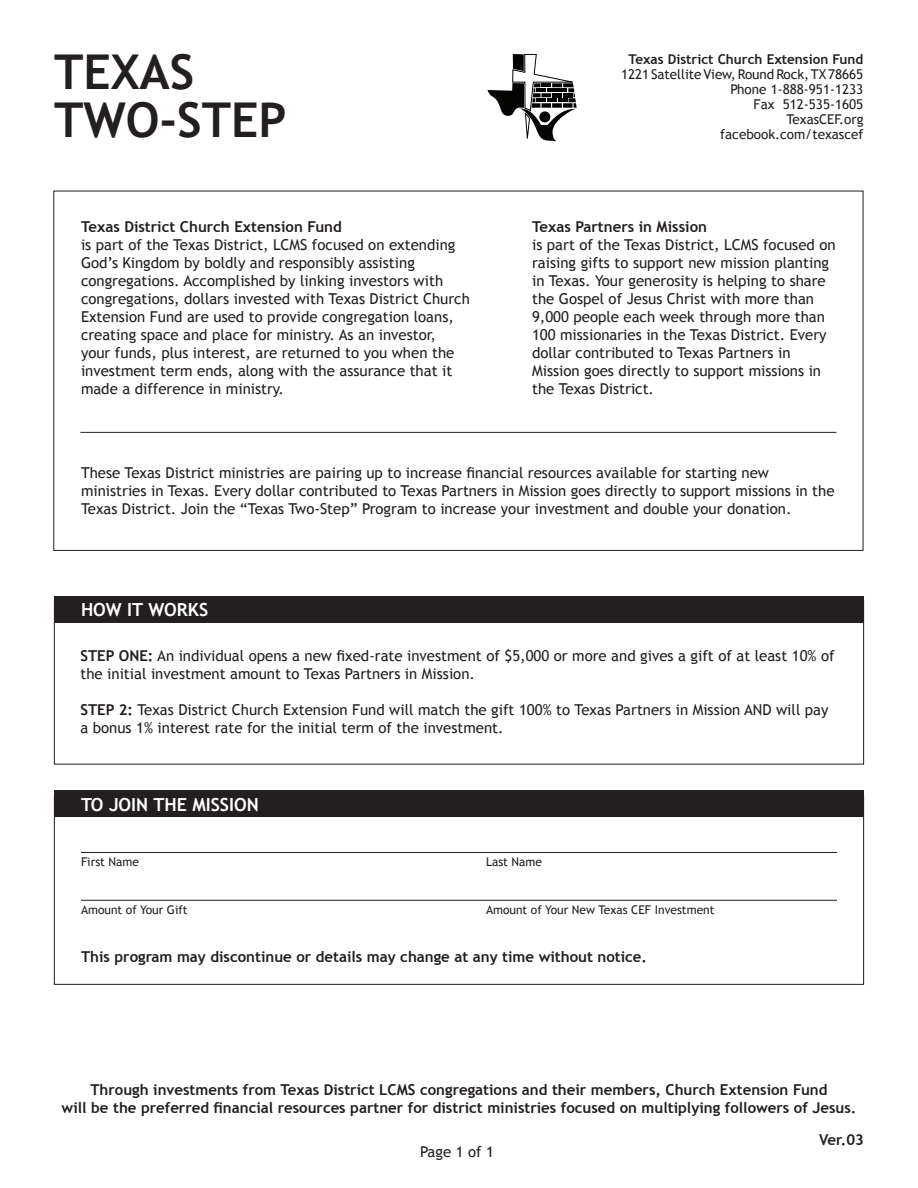
<style>
.page{position:relative;width:918px;height:1188px;background:#fff}
.page>*{position:absolute;margin:0;border:0;box-sizing:border-box;transform-origin:0 0}
.t1{font:700 48px "Trebuchet MS";color:#231f20}
.t2{font:700 18px "Trebuchet MS";color:#fff}
.t3{font:15px/18px "Trebuchet MS";color:#231f20}
.t4{font:700 15px "Trebuchet MS";color:#231f20}
.t5{font:13.5px "Trebuchet MS";color:#231f20}
.t6{font:700 13.5px "Trebuchet MS";color:#231f20}
.t7{font:12px "Trebuchet MS";color:#231f20}
.s1{font-weight:700}
</style>
<div class="page">
<div style="left:54px;top:790px;width:810px;height:27px;background:#231f20"></div>
<hr style="left:81px;top:852px;width:756px;height:1px;background:#231f20">
<hr style="left:81px;top:900px;width:756px;height:1px;background:#231f20">
<hr style="left:80px;top:432px;width:756px;height:1px;background:#231f20">
<div style="left:54px;top:596px;width:810px;height:27px;background:#231f20"></div>
<svg style="left:488px;top:54px;width:89px;height:87px"></svg>
<p class="t1" style="left:54px;top:42px;width:142px">TEXAS</p>
<p class="t1" style="left:54px;top:90px;width:234px">TWO-STEP</p>
<p class="t4" style="left:81px;top:217px;width:262px">Texas District Church Extension Fund</p>
<p class="t3" style="left:81px;top:235px;width:390px">is part of the Texas District, LCMS focused on extending God’s Kingdom by boldly and responsibly assisting congregations. Accomplished by linking investors with congregations, dollars invested with Texas District Church Extension Fund are used to provide congregation loans, creating space and place for ministry. As an investor,<br>your funds, plus interest, are returned to you when the investment term ends, along with the assurance that it made a difference in ministry.</p>
<p class="t6" style="left:629px;top:51px;width:236px">Texas District Church Extension Fund</p>
<p class="t5" style="left:621px;top:66px;width:244px">1221 Satellite View, Round Rock, TX 78665</p>
<p class="t5" style="left:730px;top:81px;width:134px">Phone 1-888-951-1233</p>
<p class="t5" style="left:754px;top:96px;width:111px">Fax 512-535-1605</p>
<p class="t5" style="left:786px;top:111px;width:79px">TexasCEF.org</p>
<p class="t5" style="left:720px;top:126px;width:145px">facebook.com/texascef</p>
<p class="t4" style="left:532px;top:217px;width:176px">Texas Partners in Mission</p>
<p class="t3" style="left:532px;top:235px;width:305px">is part of the Texas District, LCMS focused on raising gifts to support new mission planting in Texas. Your generosity is helping to share the Gospel of Jesus Christ with more than 9,000 people each week through more than 100 missionaries in the Texas District. Every dollar contributed to Texas Partners in Mission goes directly to support missions in the Texas District.</p>
<p class="t3" style="left:81px;top:464px;width:755px">These Texas District ministries are pairing up to increase financial resources available for starting new ministries in Texas. Every dollar contributed to Texas Partners in Mission goes directly to support missions in the<br>Texas District. Join the “Texas Two-Step” Program to increase your investment and double your donation.</p>
<p class="t2" style="left:81px;top:598px;width:129px">HOW IT WORKS</p>
<p class="t3" style="left:80px;top:646px;width:756px"><span class="s1">STEP ONE:</span> An individual opens a new fixed-rate investment of $5,000 or more and gives a gift of at least 10% of the initial investment amount to Texas Partners in Mission.</p>
<p class="t3" style="left:80px;top:700px;width:750px"><span class="s1">STEP 2:</span> Texas District Church Extension Fund will match the gift 100% to Texas Partners in Mission AND will pay a bonus 1% interest rate for the initial term of the investment.</p>
<p class="t2" style="left:81px;top:793px;width:179px">TO JOIN THE MISSION</p>
<p class="t7" style="left:81px;top:855px;width:60px">First Name</p>
<p class="t7" style="left:486px;top:855px;width:58px">Last Name</p>
<p class="t7" style="left:81px;top:903px;width:108px">Amount of Your Gift</p>
<p class="t7" style="left:486px;top:903px;width:230px">Amount of Your New Texas CEF Investment</p>
<p class="t4" style="left:81px;top:948px;width:568px">This program may discontinue or details may change at any time without notice.</p>
<p class="t4" style="left:90px;top:1080px;width:739px">Through investments from Texas District LCMS congregations and their members, Church Extension Fund</p>
<p class="t4" style="left:62px;top:1098px;width:796px">will be the preferred financial resources partner for district ministries focused on multiplying followers of Jesus.</p>
<p class="t4" style="left:819px;top:1130px;width:46px">Ver.03</p>
<p class="t3" style="left:420px;top:1142px;width:76px">Page 1 of 1</p>
</div>
